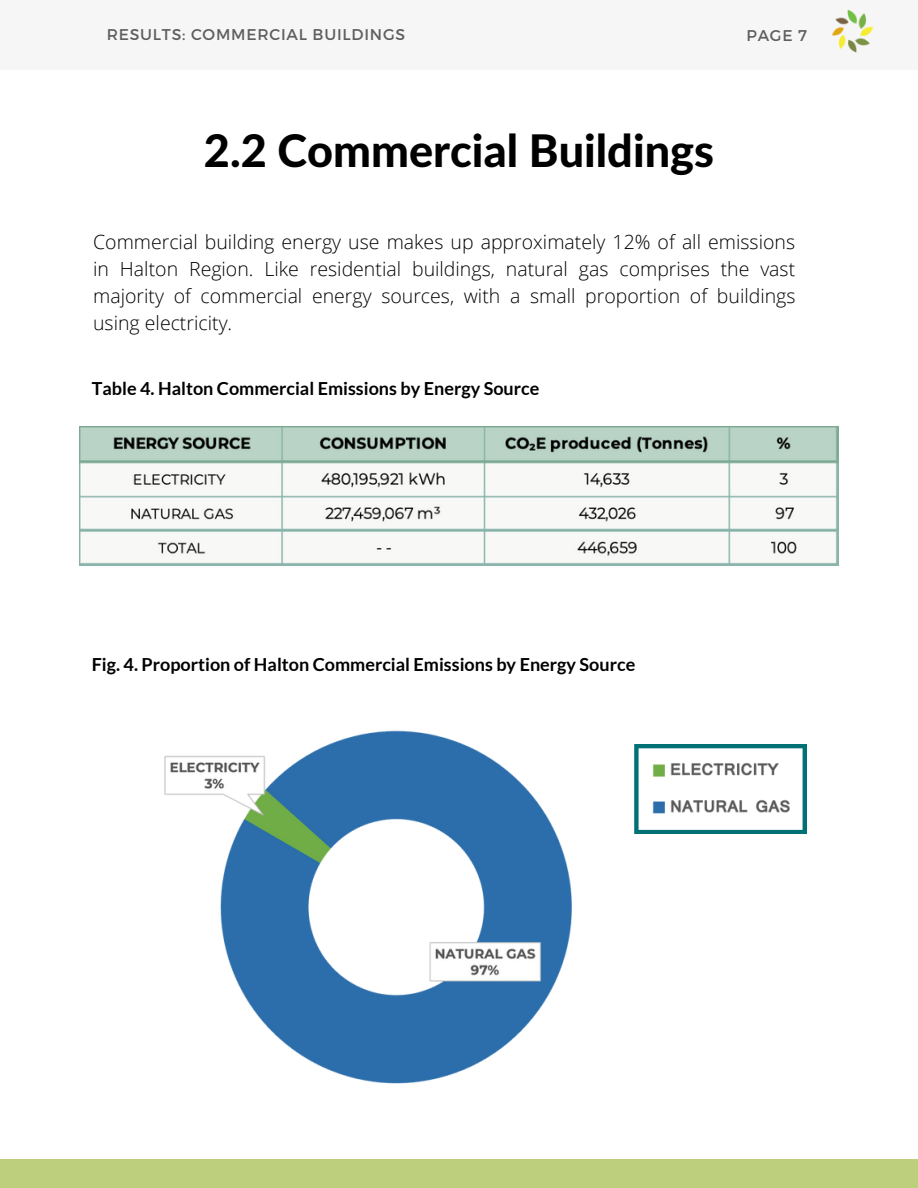
<style>
.page{position:relative;width:918px;height:1188px;background:#fff}
.page>*{position:absolute;margin:0;border:0;box-sizing:border-box;transform-origin:0 0}
.t1{font:800 45px "Lato Latin";color:#000}
.t2{font:300 19.5px/27px "Open Sans";color:#000;text-align:justify}
.t3{font:700 18px "Lato";color:#000}
.t4{font:15.6px "Montserrat";letter-spacing:.05em;color:#5e5e5e}
</style>
<div class="page">
<div style="left:0;top:0;width:918px;height:70px;background:#f6f6f6"></div>
<img style="left:164px;top:730px;width:408px;height:354px">
<svg style="left:634px;top:744px;width:173px;height:90px"></svg>
<div style="left:0;top:1159px;width:918px;height:29px;background:#bdce7d"></div>
<img style="left:80px;top:427px;width:758px;height:138px">
<img style="left:831px;top:9px;width:43px;height:44px">
<p class="t4" style="left:107px;top:25px;width:300px">RESULTS: COMMERCIAL BUILDINGS</p>
<p class="t4" style="left:747px;top:25px;width:62px">PAGE 7</p>
<p class="t1" style="left:204px;top:131px;width:512px">2.2 Commercial Buildings</p>
<p class="t2" style="left:93px;top:228px;width:704px">Commercial building energy use makes up approximately 12% of all emissions in Halton Region. Like residential buildings, natural gas comprises the vast majority of commercial energy sources, with a small proportion of buildings using electricity.</p>
<p class="t3" style="left:92px;top:377px;width:449px">Table 4. Halton Commercial Emissions by Energy Source</p>
<p class="t3" style="left:92px;top:654px;width:545px">Fig. 4. Proportion of Halton Commercial Emissions by Energy Source</p>
</div>
